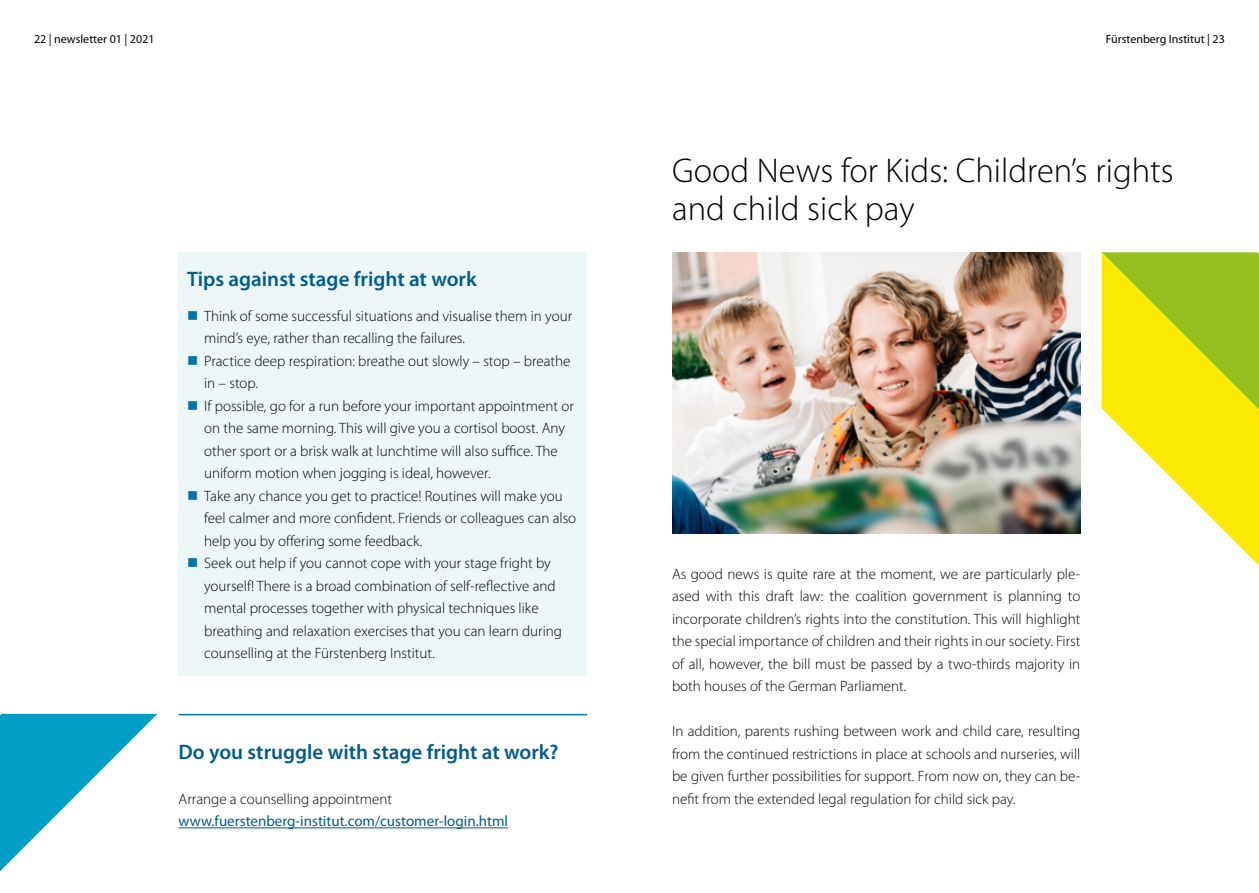
<style>
.page{position:relative;width:1259px;height:893px;background:#fff}
.page>*{position:absolute;margin:0;border:0;box-sizing:border-box;transform-origin:0 0}
.Head{font:300 34.5px "Myriad Pro";color:#000}
.ZH_WLS{font:600 21px "Myriad Pro";color:#005c8e}
.Fließ{font:300 15px/22.5px "Myriad Pro";color:#000}
.Fließ-2{font:15px "Myriad Pro";color:#005c8e}
.t1{font:12px "Myriad Pro";color:#000}
</style>
<div class="page">
<div style="left:179px;top:252px;width:408px;height:424px;background:#edf7f7"></div>
<svg style="left:0;top:714px;width:157px;height:157px"></svg>
<hr style="left:179px;top:827px;width:329px;height:1px;background:#005c8e">
<hr style="left:179px;top:714px;width:408px;height:1px;background:#0074a6">
<img style="left:672px;top:252px;width:408px;height:282px">
<svg style="left:1101px;top:252px;width:158px;height:313px"></svg>
<p class="t1" style="left:34px;top:32px;width:122px">22 | newsletter 01 | 2021</p>
<p class="t1" style="left:1105px;top:32px;width:121px">Fürstenberg Institut | 23</p>
<p class="ZH_WLS" style="left:187px;top:266px;width:291px">Tips against stage fright at work</p>
<p class="Fließ" style="left:204px;top:304px;width:369px">Think of some successful situations and visualise them in your mind’s eye, rather than recalling the failures.</p>
<p class="Fließ" style="left:204px;top:349px;width:368px">Practice deep respiration: breathe out slowly – stop – breathe in – stop.</p>
<p class="Fließ" style="left:204px;top:394px;width:371px">If possible, go for a run before your important appointment or on the same morning. This will give you a cortisol boost. Any other sport or a brisk walk at lunchtime will also suffice. The uniform motion when jogging is ideal, however.</p>
<p class="Fließ" style="left:204px;top:484px;width:373px">Take any chance you get to practice! Routines will make you feel calmer and more confident. Friends or colleagues can also help you by offering some feedback.</p>
<p class="Fließ" style="left:204px;top:552px;width:359px">Seek out help if you cannot cope with your stage fright by yourself! There is a broad combination of self-reflective and mental processes together with physical techniques like breathing and relaxation exercises that you can learn during counselling at the Fürstenberg Institut.</p>
<p class="ZH_WLS" style="left:179px;top:738px;width:381px">Do you struggle with stage fright at work?</p>
<p class="Fließ" style="left:179px;top:787px;width:215px">Arrange a counselling appointment</p>
<p class="Fließ-2" style="left:179px;top:812px;width:331px">www.fuerstenberg-institut.com/customer-login.html</p>
<p class="Head" style="left:672px;top:150px;width:503px">Good News for Kids: Children’s rights</p>
<p class="Head" style="left:672px;top:188px;width:244px">and child sick pay</p>
<p class="Fließ" style="left:672px;top:562px;width:410px;text-align:justify">As good news is quite rare at the moment, we are particularly ple&shy;ased with this draft law: the coalition government is planning to incorporate children’s rights into the constitution. This will highlight the special importance of children and their rights in our society. First of all, however, the bill must be passed by a two-thirds majority in both houses of the German Parliament.</p>
<p class="Fließ" style="left:672px;top:720px;width:410px;text-align:justify">In addition, parents rushing between work and child care, resulting from the continued restrictions in place at schools and nurseries, will be given further possibilities for support. From now on, they can be&shy;nefit from the extended legal regulation for child sick pay.</p>
</div>
